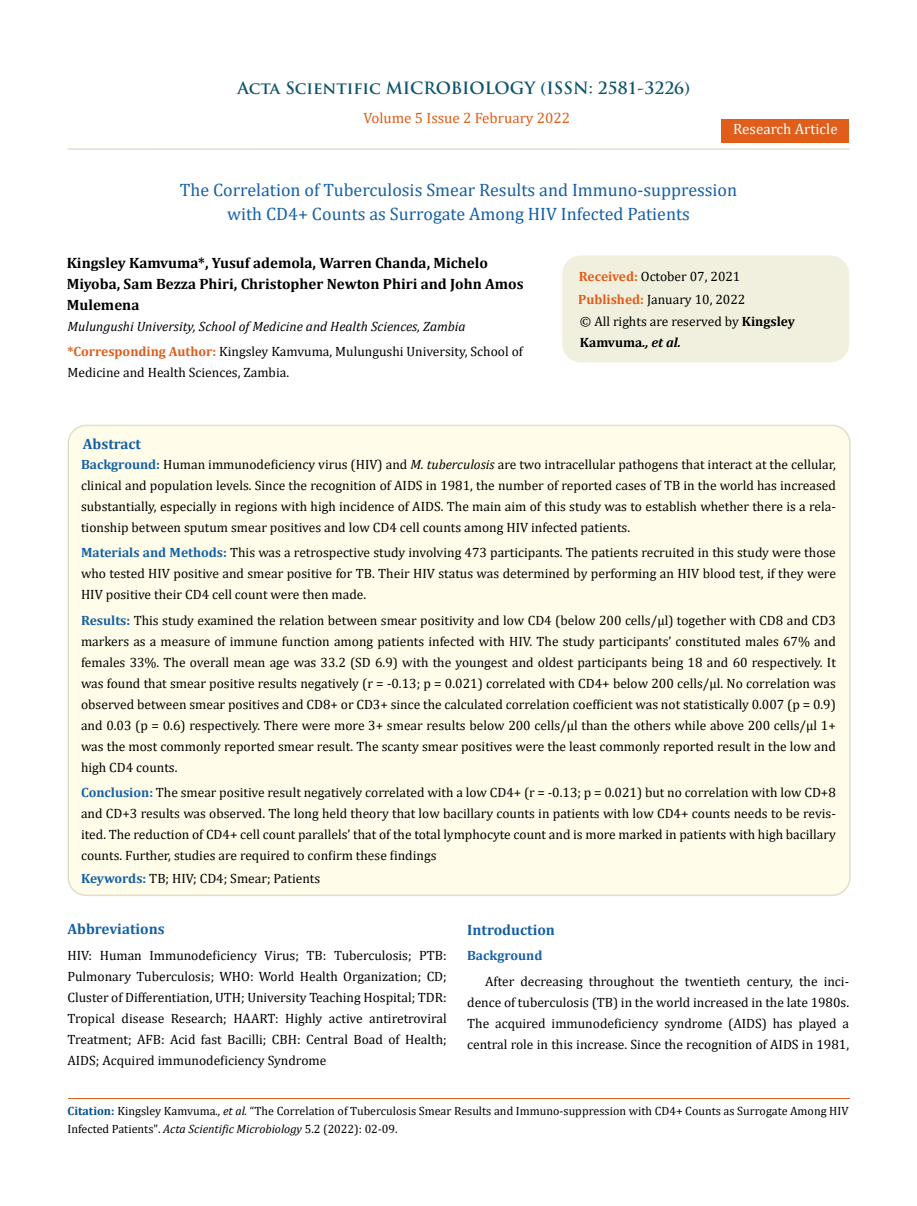
<style>
.page{position:relative;width:917px;height:1206px;background:#fff}
.page>*{position:absolute;margin:0;border:0;box-sizing:border-box;transform-origin:0 0}
.t1{font:18px/24px "Cambria";color:#1560a6;text-align:center}
.t2{font:700 16.5px "Trajan Pro";color:#0e546a}
.t3{font:700 15px/21px "Cambria";color:#000}
.t4{font:700 15px "Cambria";color:#1560a6}
.t5{font:15px "Cambria";color:#e05d1a}
.t6{font:15px "Cambria";color:#fff}
.t7{font:13.5px/21px "Cambria";color:#000;text-align:justify}
.t8{font:italic 13.5px/24.6px "Cambria";color:#000}
.t9{font:700 13.5px "Cambria";color:#1560a6}
.t10{font:12px/18px "Cambria";color:#000}
.s1{font-weight:700;font-style:normal;color:#e05d1a}
.s2{font-style:normal}
.s3{font-weight:700;color:#e05d1a}
.s4{font-weight:700}
.s5{font-weight:700;font-style:italic}
.s6{font-weight:700;color:#1560a6}
.s7{font-style:italic}
.s8{font-weight:700;color:#035089}
</style>
<div class="page">
<div style="left:721px;top:119px;width:128px;height:23px;background:#e05d1a"></div>
<div style="left:563px;top:256px;width:285px;height:106px;background:#f1f0de;border-radius:18px"></div>
<div style="left:562px;top:256px;width:287px;height:106px;border:2px solid #f1f0de;border-radius:18px"></div>
<div style="left:68px;top:425px;width:781px;height:470px;background:#fffde9;border-radius:18px"></div>
<hr style="left:68px;top:1099px;width:781px;height:1px;background:#e05d1a">
<hr style="left:67px;top:148px;width:782px;height:2px;background:#e0dfcd">
<p class="t2" style="left:237px;top:77px;width:454px">Acta Scientific MICROBIOLOGY (ISSN: 2581-3226)</p>
<p class="t5" style="left:363px;top:109px;width:208px">Volume 5 Issue 2 February 2022</p>
<p class="t6" style="left:733px;top:120px;width:106px">Research Article</p>
<h1 class="t1" style="left:180px;top:178px;width:559px">The Correlation of Tuberculosis Smear Results and Immuno-suppression with CD4+ Counts as Surrogate Among HIV Infected Patients</h1>
<p class="t3" style="left:67px;top:252px;width:458px">Kingsley Kamvuma*, Yusuf ademola, Warren Chanda, Michelo<br>Miyoba, Sam Bezza Phiri, Christopher Newton Phiri and John Amos<br>Mulemena</p>
<p class="t8" style="left:67px;top:313px;width:457px">Mulungushi University, School of Medicine and Health Sciences, Zambia <span class="s1">*Corresponding Author:</span> <span class="s2">Kingsley Kamvuma, Mulungushi University, School of</span></p>
<p class="t7" style="left:67px;top:361px;width:223px">Medicine and Health Sciences, Zambia.</p>
<p class="t7" style="left:578px;top:265px;width:169px;line-height:23px"><span class="s3">Received:</span> October 07, 2021<br><span class="s3">Published:</span> January 10, 2022</p>
<p class="t7" style="left:580px;top:310px;width:216px">© All rights are reserved by <span class="s4">Kingsley<br>Kamvuma</span><span class="s5">., et al.</span></p>
<p class="t4" style="left:83px;top:433px;width:60px">Abstract</p>
<p class="t7" style="left:81px;top:454px;width:756px"><span class="s6">Background:</span> Human immunodeficiency virus (HIV) and <span class="s7">M. tuberculosis</span> are two intracellular pathogens that interact at the cellular, clinical and population levels. Since the recognition of AIDS in 1981, the number of reported cases of TB in the world has increased substantially, especially in regions with high incidence of AIDS. The main aim of this study was to establish whether there is a rela&shy;tionship between sputum smear positives and low CD4 cell counts among HIV infected patients.</p>
<p class="t7" style="left:81px;top:542px;width:756px"><span class="s6">Materials and Methods:</span> This was a retrospective study involving 473 participants. The patients recruited in this study were those who tested HIV positive and smear positive for TB. Their HIV status was determined by performing an HIV blood test, if they were HIV positive their CD4 cell count were then made.</p>
<p class="t7" style="left:81px;top:610px;width:756px"><span class="s6">Results:</span> This study examined the relation between smear positivity and low CD4 (below 200 cells/µl) together with CD8 and CD3 markers as a measure of immune function among patients infected with HIV. The study participants’ constituted males 67% and females 33%. The overall mean age was 33.2 (SD 6.9) with the youngest and oldest participants being 18 and 60 respectively. It was found that smear positive results negatively (r = -0.13; p = 0.021) correlated with CD4+ below 200 cells/µl. No correlation was observed between smear positives and CD8+ or CD3+ since the calculated correlation coefficient was not statistically 0.007 (p = 0.9) and 0.03 (p = 0.6) respectively. There were more 3+ smear results below 200 cells/µl than the others while above 200 cells/µl 1+ was the most commonly reported smear result. The scanty smear positives were the least commonly reported result in the low and high CD4 counts.</p>
<p class="t7" style="left:81px;top:782px;width:756px"><span class="s6">Conclusion:</span> The smear positive result negatively correlated with a low CD4+ (r = -0.13; p = 0.021) but no correlation with low CD+8 and CD+3 results was observed. The long held theory that low bacillary counts in patients with low CD4+ counts needs to be revis&shy;ited. The reduction of CD4+ cell count parallels’ that of the total lymphocyte count and is more marked in patients with high bacillary counts. Further, studies are required to confirm these findings</p>
<p class="t7" style="left:81px;top:868px;width:241px"><span class="s6">Keywords:</span> TB; HIV; CD4; Smear; Patients</p>
<p class="t4" style="left:67px;top:919px;width:99px">Abbreviations</p>
<p class="t7" style="left:67px;top:945px;width:381px">HIV: Human Immunodeficiency Virus; TB: Tuberculosis; PTB:<br>Pulmonary Tuberculosis; WHO: World Health Organization; CD; Cluster of Differentiation, UTH; University Teaching Hospital; TDR:<br>Tropical disease Research; HAART: Highly active antiretroviral Treatment; AFB: Acid fast Bacilli; CBH: Central Boad of Health; AIDS; Acquired immunodeficiency Syndrome</p>
<p class="t4" style="left:467px;top:919px;width:89px">Introduction</p>
<p class="t9" style="left:467px;top:946px;width:77px">Background</p>
<p class="t7" style="left:467px;top:971px;width:383px;text-indent:18px">After decreasing throughout the twentieth century, the inci&shy;dence of tuberculosis (TB) in the world increased in the late 1980s.<br>The acquired immunodeficiency syndrome (AIDS) has played a central role in this increase. Since the recognition of AIDS in 1981,</p>
<p class="t10" style="left:67px;top:1102px;width:782px"><span class="s8">Citation:</span> Kingsley Kamvuma<span class="s7">., et al.</span> “The Correlation of Tuberculosis Smear Results and Immuno-suppression with CD4+ Counts as Surrogate Among HIV<br>Infected Patients". <span class="s7">Acta Scientific Microbiology</span> 5.2 (2022): 02-09.</p>
</div>
